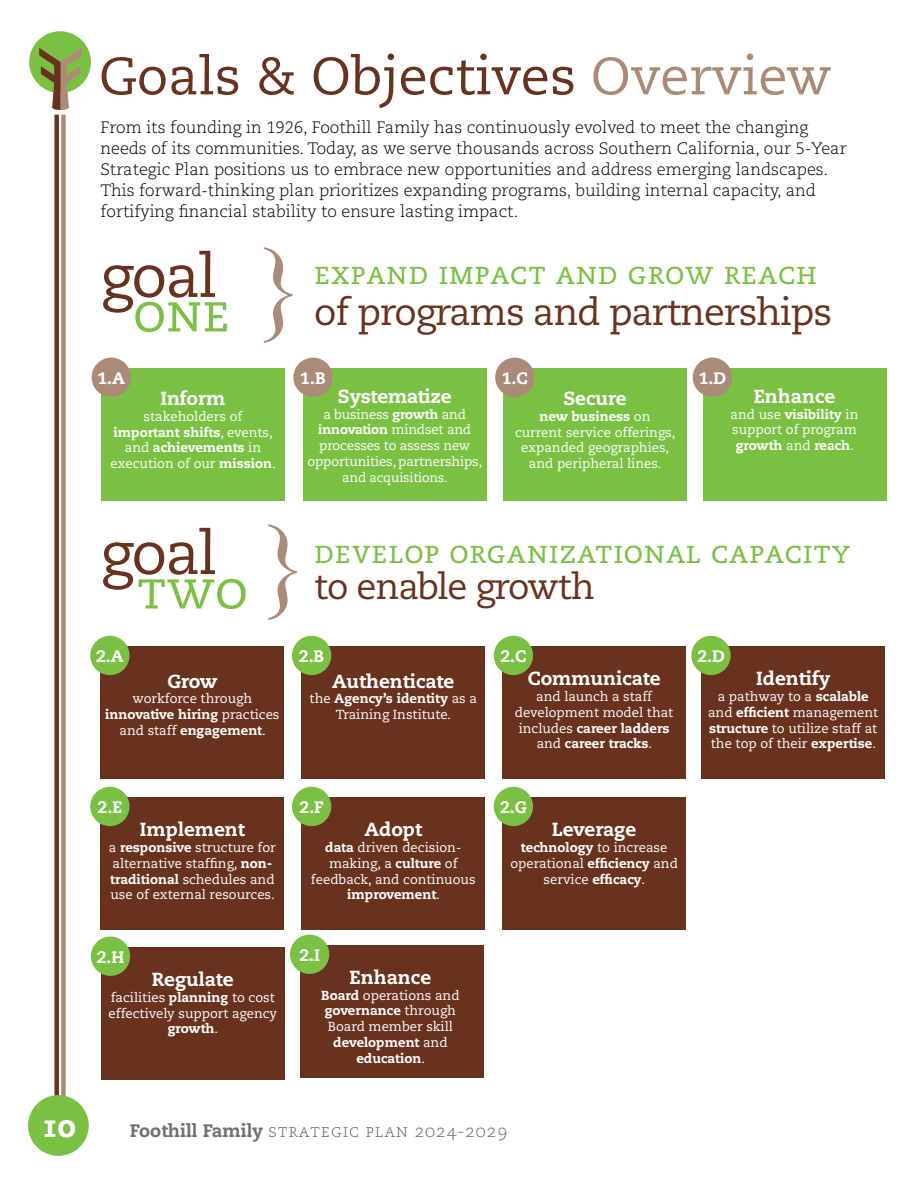
<style>
.page{position:relative;width:918px;height:1188px;background:#fff}
.page>*{position:absolute;margin:0;border:0;box-sizing:border-box;transform-origin:0 0}
.t1{font:105px "Bookman Old Style";color:#ac8a78}
.t2{font:60px "Caecilia LT Std";color:#69321f}
.t3{font:53.55px "Caecilia LT Std";color:#7ac143}
.t4{font:52.5px "Caecilia LT Std";color:#69321f}
.t5{font:37.5px "Caecilia LT Std";color:#69321f}
.t6{font:36px "Caecilia LT Std";color:#69321f}
.t7{font:31.5px "Caecilia LT Std";letter-spacing:.02em;color:#7ac143}
.t8{font:800 31.5px "Caecilia LT Std";color:#fff}
.t9{font:800 18.9px "Caecilia LT Std";color:#fff}
.t10{font:300 18px "Caecilia LT Std";letter-spacing:.04em;color:#6f7073}
.t11{font:800 16.65px "Caecilia LT Std";color:#fff}
.t12{font:300 16.5px/21px "Caecilia LT Std";color:#000}
.t13{font:13.05px/15.8px "Caecilia LT Std";color:#fff;text-align:center}
.t14{font:12.9px "Caecilia LT Std";letter-spacing:-.01em;color:#fff}
.s1{color:#ac8a78}
.s2{font-weight:800}
.s3{font-size:13.05px}
</style>
<div class="page">
<div style="left:54px;top:115px;width:5px;height:993px;background:#69321f"></div>
<div style="left:61px;top:115px;width:5px;height:993px;background:#ac8a78"></div>
<div style="left:29px;top:31px;width:62px;height:62px;background:#7ac143;border-radius:50%"></div>
<svg style="left:39px;top:48px;width:43px;height:62px"></svg>
<div style="left:28px;top:1095px;width:61px;height:61px;background:#7ac143;border-radius:50%"></div>
<div style="left:101px;top:368px;width:184px;height:132px;background:#7ac143"></div>
<div style="left:92px;top:358px;width:39px;height:39px;background:#ac8a78;border-radius:50%"></div>
<div style="left:303px;top:368px;width:183px;height:132px;background:#7ac143"></div>
<div style="left:293px;top:358px;width:40px;height:39px;background:#ac8a78;border-radius:50%"></div>
<div style="left:503px;top:368px;width:184px;height:132px;background:#7ac143"></div>
<div style="left:495px;top:358px;width:39px;height:39px;background:#ac8a78;border-radius:50%"></div>
<div style="left:703px;top:368px;width:183px;height:132px;background:#7ac143"></div>
<div style="left:693px;top:358px;width:39px;height:39px;background:#ac8a78;border-radius:50%"></div>
<div style="left:302px;top:797px;width:183px;height:133px;background:#69321f"></div>
<div style="left:292px;top:787px;width:39px;height:39px;background:#7ac143;border-radius:50%"></div>
<div style="left:502px;top:797px;width:184px;height:133px;background:#69321f"></div>
<div style="left:494px;top:787px;width:39px;height:39px;background:#7ac143;border-radius:50%"></div>
<div style="left:101px;top:646px;width:183px;height:133px;background:#69321f"></div>
<div style="left:90px;top:636px;width:40px;height:39px;background:#7ac143;border-radius:50%"></div>
<div style="left:101px;top:797px;width:183px;height:133px;background:#69321f"></div>
<div style="left:90px;top:787px;width:40px;height:39px;background:#7ac143;border-radius:50%"></div>
<div style="left:300px;top:945px;width:184px;height:132px;background:#69321f"></div>
<div style="left:290px;top:935px;width:39px;height:39px;background:#7ac143;border-radius:50%"></div>
<div style="left:302px;top:646px;width:183px;height:133px;background:#69321f"></div>
<div style="left:292px;top:636px;width:39px;height:39px;background:#7ac143;border-radius:50%"></div>
<div style="left:502px;top:646px;width:184px;height:133px;background:#69321f"></div>
<div style="left:494px;top:636px;width:39px;height:39px;background:#7ac143;border-radius:50%"></div>
<div style="left:702px;top:646px;width:183px;height:133px;background:#69321f"></div>
<div style="left:691px;top:636px;width:40px;height:39px;background:#7ac143;border-radius:50%"></div>
<div style="left:101px;top:947px;width:183px;height:132px;background:#69321f"></div>
<div style="left:91px;top:937px;width:39px;height:39px;background:#7ac143;border-radius:50%"></div>
<h3 class="t4" style="left:99px;top:46px;width:734px">Goals &amp; Objectives <span class="s1">Overview</span></h3>
<p class="t12" style="left:100px;top:117px;width:748px">From its founding in 1926, Foothill Family has continuously evolved to meet the changing needs of its communities. Today, as we serve thousands across Southern California, our 5-Year Strategic Plan positions us to embrace new opportunities and address emerging landscapes.<br>This forward-thinking plan prioritizes expanding programs, building internal capacity, and fortifying financial stability to ensure lasting impact.</p>
<h2 class="t2" style="left:100px;top:241px;width:118px">goal</h2>
<h3 class="t3" style="left:133px;top:282px;width:99px">one</h3>
<h1 class="t1" style="left:265px;top:216px;width:31px">}</h1>
<h3 class="t7" style="left:314px;top:255px;width:505px">expand impact and grow reach</h3>
<h3 class="t5" style="left:314px;top:290px;width:519px">of programs and partnerships</h3>
<p class="t11" style="left:97px;top:368px;width:29px">1.A</p>
<h3 class="t9" style="left:160px;top:387px;width:67px">Inform</h3>
<p class="t13" style="left:110px;top:409px;width:167px">stakeholders of <span class="s2">important shifts</span>, events, and <span class="s2">achievements</span> in execution of our <span class="s2">mission</span>.</p>
<p class="t11" style="left:300px;top:368px;width:27px">1.B</p>
<h3 class="t9" style="left:338px;top:385px;width:116px">Systematize</h3>
<p class="t13" style="left:308px;top:407px;width:176px">a business <span class="s2">growth</span> and <span class="s2">innovation</span> mindset and processes to assess new opportunities, partnerships,</p>
<p class="t14" style="left:342px;top:470px;width:107px"><span class="s3">and</span> acquisitions.</p>
<p class="t11" style="left:502px;top:368px;width:28px">1.C</p>
<h3 class="t9" style="left:563px;top:387px;width:65px">Secure</h3>
<p class="t13" style="left:515px;top:409px;width:162px"><span class="s2">new business</span> on current service offerings, expanded geographies, and peripheral lines.</p>
<p class="t11" style="left:699px;top:368px;width:29px">1.D</p>
<h3 class="t9" style="left:754px;top:385px;width:83px">Enhance</h3>
<p class="t13" style="left:731px;top:407px;width:129px;text-align:left">and use <span class="s2">visibility</span> in support of program <span class="s2">growth</span> and <span class="s2">reach</span>.</p>
<h3 class="t3" style="left:137px;top:559px;width:164px">two <sup>}</sup></h3>
<h2 class="t2" style="left:100px;top:518px;width:118px">goal</h2>
<h3 class="t7" style="left:314px;top:533px;width:538px">develop organizational capacity</h3>
<h3 class="t6" style="left:314px;top:565px;width:282px">to enable growth</h3>
<p class="t11" style="left:96px;top:646px;width:29px">2.A</p>
<p class="t11" style="left:299px;top:646px;width:27px">2.B</p>
<p class="t11" style="left:500px;top:646px;width:28px">2.C</p>
<p class="t11" style="left:697px;top:646px;width:29px">2.D</p>
<h3 class="t9" style="left:167px;top:669px;width:52px">Grow</h3>
<p class="t13" style="left:105px;top:691px;width:176px">workforce through <span class="s2">innovative hiring</span> practices and staff <span class="s2">engagement</span>.</p>
<h3 class="t9" style="left:332px;top:669px;width:124px">Authenticate</h3>
<p class="t13" style="left:310px;top:691px;width:169px">the <span class="s2">Agency’s identity</span> as a<br>Training Institute.</p>
<h3 class="t9" style="left:528px;top:667px;width:134px">Communicate</h3>
<p class="t13" style="left:515px;top:689px;width:160px">and launch a staff development model that includes <span class="s2">career ladders </span>and <span class="s2">career tracks</span>.</p>
<h3 class="t9" style="left:756px;top:667px;width:76px">Identify</h3>
<p class="t13" style="left:708px;top:689px;width:172px">a pathway to a <span class="s2">scalable </span>and <span class="s2">efficient</span> management <span class="s2">structure</span> to utilize staff at the top of their <span class="s2">expertise</span>.</p>
<p class="t11" style="left:98px;top:797px;width:26px">2.E</p>
<p class="t11" style="left:300px;top:797px;width:26px">2.F</p>
<p class="t11" style="left:500px;top:797px;width:28px">2.G</p>
<h3 class="t9" style="left:140px;top:818px;width:107px">Implement</h3>
<p class="t13" style="left:109px;top:840px;width:168px;text-align:left">a <span class="s2">responsive</span> structure for alternative staffing, <span class="s2">non&shy;traditional</span> schedules and use of external resources.</p>
<h3 class="t9" style="left:364px;top:818px;width:59px">Adopt</h3>
<p class="t13" style="left:311px;top:840px;width:166px"><span class="s2">data</span> driven decision&shy;making, a <span class="s2">culture</span> of feedback, and continuous <span class="s2">improvement</span>.</p>
<h3 class="t9" style="left:552px;top:818px;width:86px">Leverage</h3>
<p class="t13" style="left:510px;top:840px;width:169px"><span class="s2">technology</span> to increase operational <span class="s2">efficiency</span> and service <span class="s2">efficacy</span>.</p>
<p class="t11" style="left:97px;top:946px;width:29px">2.H</p>
<p class="t11" style="left:299px;top:945px;width:22px">2.I</p>
<h3 class="t9" style="left:152px;top:968px;width:83px">Regulate</h3>
<p class="t13" style="left:109px;top:990px;width:170px">facilities <span class="s2">planning</span> to cost effectively support agency <span class="s2">growth</span>.</p>
<h3 class="t9" style="left:350px;top:966px;width:83px">Enhance</h3>
<p class="t13" style="left:321px;top:988px;width:140px"><span class="s2">Board</span> operations and <span class="s2">governance</span> through<br>Board member skill <span class="s2">development</span> and <span class="s2">education</span>.</p>
<h3 class="t8" style="left:41px;top:1107px;width:37px">10</h3>
<h3 class="t10" style="left:130px;top:1121px;width:379px"><span class="s2">Foothill Family</span> strategic plan 2024-2029</h3>
</div>
